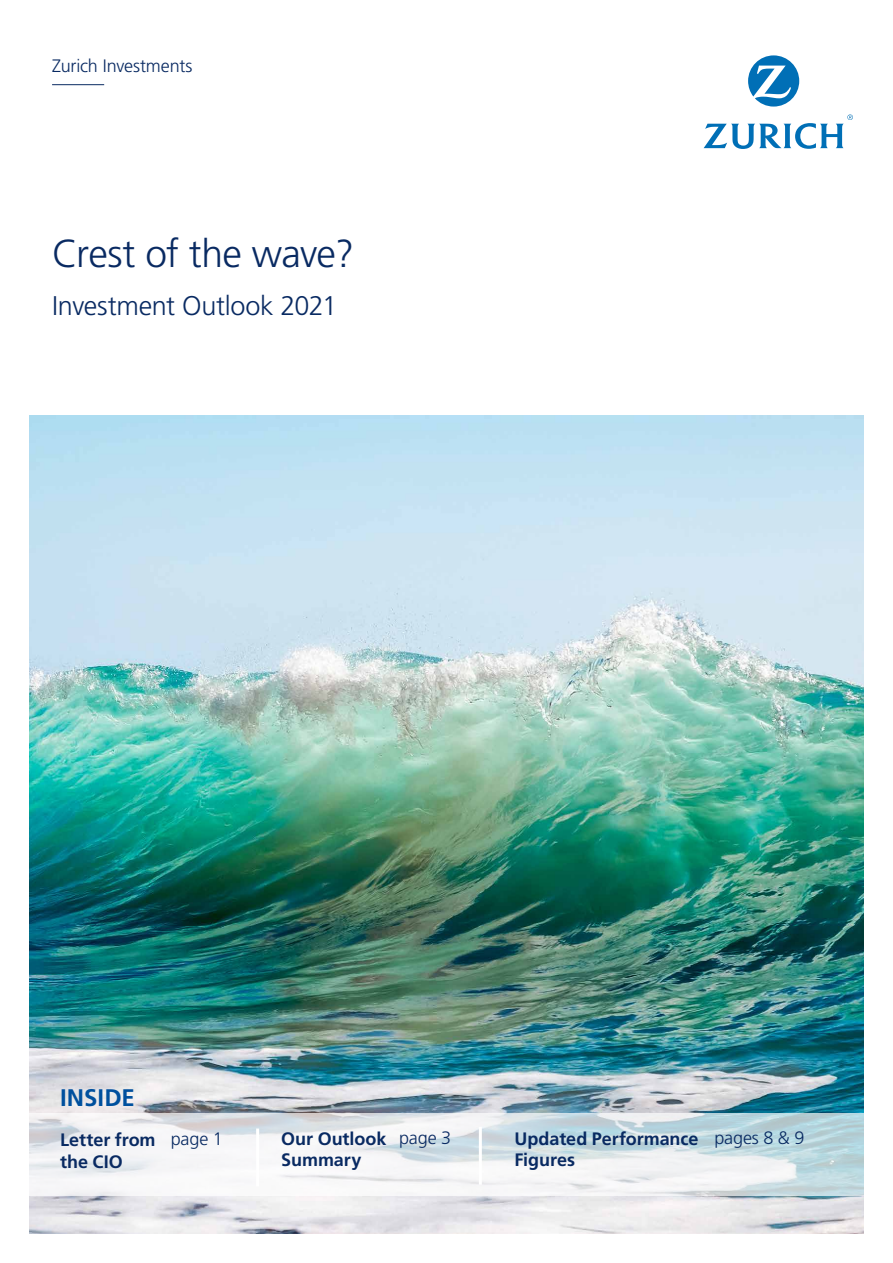
<style>
.page{position:relative;width:893px;height:1263px;background:#fff}
.page>*{position:absolute;margin:0;border:0;box-sizing:border-box;transform-origin:0 0}
.t1{font:300 39px "Frutiger";letter-spacing:-.02em;color:#092a62}
.t2{font:300 27px "Frutiger";letter-spacing:-.01em;color:#092a62}
.t3{font:700 24px "Frutiger";color:#00509e}
.t4{font:700 18px/21.6px "Frutiger";letter-spacing:-.005em;color:#092a62}
.t5{font:300 18px "Frutiger";letter-spacing:-.01em;color:#092a62}
</style>
<div class="page">
<img style="left:30px;top:415px;width:833px;height:818px">
<hr style="left:52px;top:84px;width:52px;height:1px;background:#092a62">
<svg style="left:29px;top:1113px;width:835px;height:83px;fill:#f1f1f3"></svg>
<hr style="left:256px;top:1128px;width:3px;height:58px;background:#fff">
<hr style="left:479px;top:1127px;width:3px;height:58px;background:#fff">
<svg style="left:748px;top:55px;width:51px;height:52px"></svg>
<svg style="left:704px;top:114px;width:149px;height:35px"></svg>
<p class="t5" style="left:52px;top:55px;width:142px">Zurich Investments</p>
<h1 class="t1" style="left:52px;top:231px;width:304px">Crest of the wave?</h1>
<h2 class="t2" style="left:52px;top:290px;width:286px">Investment Outlook 2021</h2>
<h3 class="t3" style="left:60px;top:1083px;width:76px">INSIDE</h3>
<p class="t4" style="left:60px;top:1129px;width:97px">Letter from the CIO</p>
<p class="t4" style="left:281px;top:1128px;width:107px">Our Outlook<br>Summary</p>
<p class="t4" style="left:514px;top:1128px;width:185px">Updated Performance<br>Figures</p>
<p class="t5" style="left:171px;top:1129px;width:54px">page 1</p>
<p class="t5" style="left:399px;top:1128px;width:54px">page 3</p>
<p class="t5" style="left:714px;top:1128px;width:92px">pages 8 &amp; 9</p>
</div>
